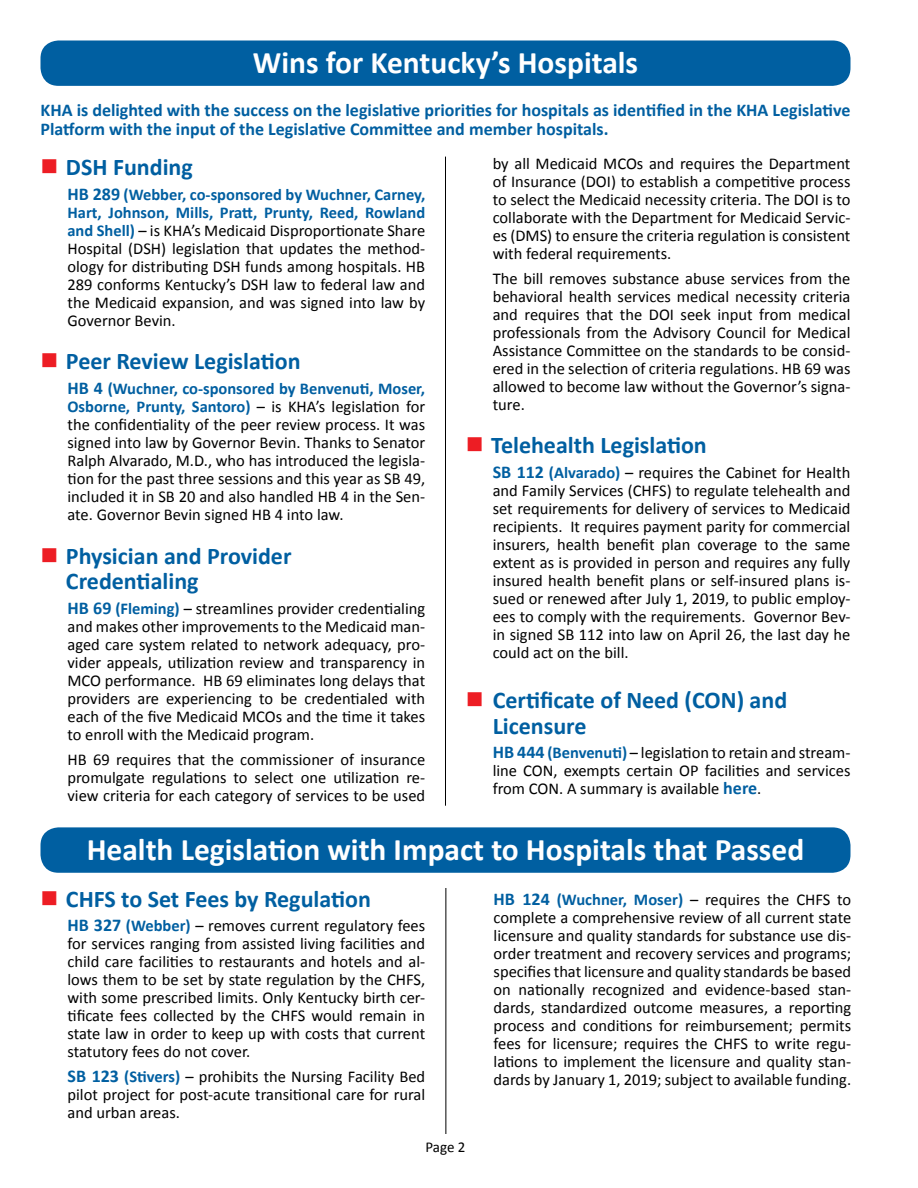
<style>
.page{position:relative;width:918px;height:1188px;background:#fff}
.page>*{position:absolute;margin:0;border:0;box-sizing:border-box;transform-origin:0 0}
.t1{font:700 31.5px "Calibri";color:#fff}
.t2{font:700 24px/25.5px "Calibri";color:#005fa1}
.t3{font:700 18px/19.5px "Calibri";color:#005fa1}
.t4{font:16.5px/18px "Calibri";color:#000;text-align:justify}
.t5{font:15px "Calibri";color:#000}
.s1{color:#ed1d24}
.s2{font-weight:700;font-size:18px;color:#005fa1}
.s3{font-weight:700;color:#005fa1}
</style>
<div class="page">
<div style="left:40px;top:827px;width:810px;height:46px;background:#005fa1;border-radius:18px"></div>
<div style="left:40px;top:40px;width:810px;height:46px;background:#005fa1;border-radius:18px"></div>
<hr style="left:445px;top:157px;width:1px;height:649px;background:#000">
<hr style="left:446px;top:888px;width:1px;height:246px;background:#000">
<h1 class="t1" style="left:253px;top:42px;width:387px">Wins for Kentucky’s Hospitals</h1>
<p class="t3" style="left:40px;top:100px;width:811px">KHA is delighted with the success on the legislative priorities for hospitals as identified in the KHA Legislative<br>Platform with the input of the Legislative Committee and member hospitals.</p>
<h2 class="t2" style="left:40px;top:154px;width:154px"><span class="s1">■</span> DSH Funding</h2>
<p class="t4" style="left:67px;top:185px;width:359px"><span class="s2">HB 289</span> <span class="s3">(Webber, co-sponsored by Wuchner, Carney, Hart, Johnson, Mills, Pratt, Prunty, Reed, Rowland and Shell)</span> – is KHA’s Medicaid Disproportionate Share Hospital (DSH) legislation that updates the method&shy;ology for distributing DSH funds among hospitals. HB 289 conforms Kentucky’s DSH law to federal law and the Medicaid expansion, and was signed into law by Governor Bevin.</p>
<h2 class="t2" style="left:40px;top:349px;width:262px"><span class="s1">■</span> Peer Review Legislation</h2>
<p class="t4" style="left:67px;top:380px;width:359px"><span class="s2">HB 4</span> <span class="s3">(Wuchner, co-sponsored by Benvenuti, Moser, Osborne, Prunty, Santoro)</span> – is KHA’s legislation for the confidentiality of the peer review process. It was signed into law by Governor Bevin. Thanks to Senator Ralph Alvarado, M.D., who has introduced the legisla&shy;tion for the past three sessions and this year as SB 49, included it in SB 20 and also handled HB 4 in the Sen&shy;ate. Governor Bevin signed HB 4 into law.</p>
<h2 class="t2" style="left:66px;top:543px;width:227px;text-indent:-25px"><span class="s1">■</span> Physician and Provider<br>Credentialing</h2>
<p class="t4" style="left:67px;top:599px;width:359px"><span class="s2">HB 69</span> <span class="s3">(Fleming)</span> – streamlines provider credentialing and makes other improvements to the Medicaid man&shy;aged care system related to network adequacy, pro&shy;vider appeals, utilization review and transparency in MCO performance. HB 69 eliminates long delays that providers are experiencing to be credentialed with each of the five Medicaid MCOs and the time it takes to enroll with the Medicaid program.</p>
<p class="t4" style="left:67px;top:750px;width:359px">HB 69 requires that the commissioner of insurance promulgate regulations to select one utilization re&shy;view criteria for each category of services to be used</p>
<p class="t4" style="left:493px;top:155px;width:359px">by all Medicaid MCOs and requires the Department of Insurance (DOI) to establish a competitive process to select the Medicaid necessity criteria. The DOI is to collaborate with the Department for Medicaid Servic&shy;es (DMS) to ensure the criteria regulation is consistent with federal requirements.</p>
<p class="t4" style="left:493px;top:269px;width:359px">The bill removes substance abuse services from the behavioral health services medical necessity criteria and requires that the DOI seek input from medical professionals from the Advisory Council for Medical Assistance Committee on the standards to be consid&shy;ered in the selection of criteria regulations. HB 69 was allowed to become law without the Governor’s signa&shy;ture.</p>
<h2 class="t2" style="left:466px;top:432px;width:243px"><span class="s1">■</span> Telehealth Legislation</h2>
<p class="t4" style="left:493px;top:464px;width:359px"><span class="s2">SB 112</span> <span class="s3">(Alvarado)</span> – requires the Cabinet for Health and Family Services (CHFS) to regulate telehealth and set requirements for delivery of services to Medicaid recipients. It requires payment parity for commercial insurers, health benefit plan coverage to the same extent as is provided in person and requires any fully insured health benefit plans or self-insured plans is&shy;sued or renewed after July 1, 2019, to public employ&shy;ees to comply with the requirements. Governor Bev&shy;in signed SB 112 into law on April 26, the last day he could act on the bill.</p>
<h2 class="t2" style="left:493px;top:687px;width:296px;text-indent:-27px"><span class="s1">■</span> Certificate of Need (CON) and<br>Licensure</h2>
<p class="t4" style="left:493px;top:744px;width:359px"><span class="s2">HB 444</span> <span class="s3">(Benvenuti)</span> – legislation to retain and stream&shy;line CON, exempts certain OP facilities and services from CON. A summary is available <span class="s2">here</span>.</p>
<h1 class="t1" style="left:87px;top:829px;width:719px">Health Legislation with Impact to Hospitals that Passed</h1>
<p class="t4" style="left:494px;top:890px;width:359px"><span class="s2">HB 124</span> <span class="s3">(Wuchner, Moser)</span> – requires the CHFS to complete a comprehensive review of all current state licensure and quality standards for substance use dis&shy;order treatment and recovery services and programs; specifies that licensure and quality standards be based on nationally recognized and evidence-based stan&shy;dards, standardized outcome measures, a reporting process and conditions for reimbursement; permits fees for licensure; requires the CHFS to write regu&shy;lations to implement the licensure and quality stan&shy;dards by January 1, 2019; subject to available funding.</p>
<h2 class="t2" style="left:40px;top:886px;width:332px"><span class="s1">■</span> CHFS to Set Fees by Regulation</h2>
<p class="t4" style="left:67px;top:917px;width:359px"><span class="s2">HB 327</span> <span class="s3">(Webber)</span> – removes current regulatory fees for services ranging from assisted living facilities and child care facilities to restaurants and hotels and al&shy;lows them to be set by state regulation by the CHFS, with some prescribed limits. Only Kentucky birth cer&shy;tificate fees collected by the CHFS would remain in state law in order to keep up with costs that current statutory fees do not cover.</p>
<p class="t4" style="left:68px;top:1068px;width:359px"><span class="s2">SB 123</span> <span class="s3">(Stivers)</span> – prohibits the Nursing Facility Bed pilot project for post-acute transitional care for rural and urban areas.</p>
<p class="t5" style="left:425px;top:1137px;width:42px">Page 2</p>
</div>
